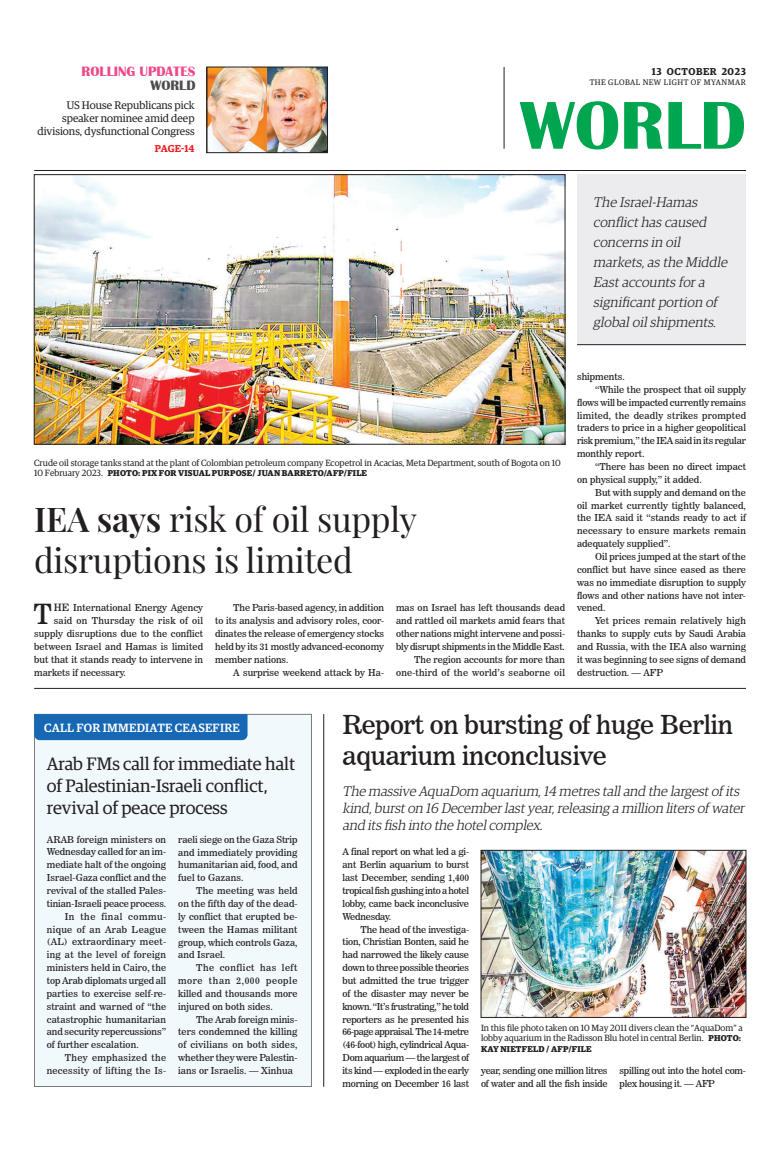
<style>
.page{position:relative;width:773px;height:1152px;background:#fff}
.page>*{position:absolute;margin:0;border:0;box-sizing:border-box;transform-origin:0 0}
.t1{font:700 70px "Britannic";color:#00a54f}
._2_Clm_Head{font:34px/40.8px "Playfair Display";letter-spacing:-.01em;color:#231f20}
._1st_Drop{font:27.6px "News 706 BT Roman C";color:#231f20}
._2_Clm_Head-2{font:26px/31.2px "News 706 BT Roman C";letter-spacing:-.01em;color:#231f20}
.t2{font:18px/21.6px "Guardian Egyp";color:#231f20}
.t3{font:italic 300 14px/20px "Guardian Egyp";color:#231f20}
.t4{font:700 14px "Britannic";color:#ef488a}
.t5{font:700 14px "Britannic";color:#4b4c4d}
.t6{font:500 12px "Guardian Egyp";letter-spacing:.02em;color:#fff}
.t7{font:11px/13.2px "Guardian Egyp";color:#231f20;text-align:right}
.t8{font:600 10px "Guardian Egyp";letter-spacing:.06em;color:#231f20}
.Spill_Style{font:600 10px "Guardian Egyp";letter-spacing:-.005em;color:#ee1d23}
._2nd_Body{font:9.5px/12.9px "News 706 BT Roman C";color:#231f20;text-align:justify}
.Normal_Para{font:9.5px/12.9px "News 706 BT Roman C";letter-spacing:-.02em;color:#231f20;text-align:justify}
._1st_Drop-2{font:9.5px "News 706 BT Roman C";letter-spacing:.01em;color:#231f20}
._2nd_Body-2{font:9.5px/12.9px "News 706 BT Roman C";letter-spacing:-.02em;color:#231f20}
._2nd_Body-3{font:9.5px/12.9px "News 706 BT Roman C";letter-spacing:.025em;color:#231f20;text-align:right}
.t9{font:9px/10.8px "Guardian Egyp";color:#231f20}
.t10{font:700 8.5px "Guardian Egyp";letter-spacing:.02em;color:#231f20}
.t11{font:8px "Guardian Egyp";letter-spacing:.06em;color:#231f20}
.s1{font-weight:400;font-size:9px}
.s2{font-weight:600}
.s3{font-size:10px}
.s4{font-weight:700;font-size:8.5px}
</style>
<div class="page">
<hr style="left:34px;top:170px;width:712px;height:1px;background:#231f20">
<hr style="left:504px;top:67px;width:1px;height:82px;background:#231f20">
<div style="left:577px;top:174px;width:169px;height:171px;background:#ececee"></div>
<hr style="left:577px;top:344px;width:169px;height:1px;background:#231f20">
<img style="left:209px;top:69px;width:116px;height:82px">
<div style="left:207px;top:67px;width:120px;height:86px;border:1px solid #231f20"></div>
<img style="left:36px;top:177px;width:527px;height:265px">
<hr style="left:34px;top:688px;width:712px;height:1px;background:#231f20">
<img style="left:483px;top:852px;width:261px;height:164px">
<div style="left:481px;top:850px;width:265px;height:168px;border:1px solid #231f20"></div>
<div style="left:34px;top:714px;width:278px;height:373px;background:#f1f9fd"></div>
<div style="left:34px;top:714px;width:213px;height:26px;background:#1768b4"></div>
<hr style="left:323px;top:714px;width:1px;height:373px;background:#231f20">
<p class="t4" style="left:82px;top:64px;width:115px">ROLLING UPDATES</p>
<p class="t5" style="left:150px;top:78px;width:47px">WORLD</p>
<p class="t7" style="left:37px;top:98px;width:159px">US House Republicans pick speaker nominee amid deep divisions, dysfunctional Congress</p>
<p class="Spill_Style" style="left:155px;top:141px;width:41px">PAGE-14</p>
<p class="t8" style="left:652px;top:64px;width:95px">13 OCTOBER 2023</p>
<p class="t11" style="left:589px;top:76px;width:158px">THE GLOBAL NEW LIGHT OF MYANMAR</p>
<h1 class="t1" style="left:520px;top:86px;width:227px">WORLD</h1>
<p class="t3" style="left:593px;top:192px;width:138px">The Israel-Hamas conflicthas caused concerns in oil markets,as the Middle<br>Eastaccounts fora significantportion of globaloilshipments.</p>
<p class="t9" style="left:34px;top:457px;width:528px">Crude oil storage tanks stand at the plant of Colombian petroleum company Ecopetrol in Acacias, Meta Department, south of Bogota on 10</p>
<p class="t10" style="left:34px;top:467px;width:334px"><span class="s1">10 February 2023.</span> PHOTO: PIX FOR VISUAL PURPOSE/ JUAN BARRETO/AFP/FILE</p>
<p class="_2_Clm_Head" style="left:34px;top:496px;width:384px"><span class="s2">IEA says</span> risk of oil supply disruptions is limited</p>
<p class="_1st_Drop" style="left:34px;top:598px;width:20px">T</p>
<p class="_1st_Drop-2" style="left:54px;top:602px;width:151px"><span class="s3">HE</span> International Energy Agency</p>
<p class="_2nd_Body" style="left:215px;top:601px;width:170px;text-indent:18px">The Paris-based agency, in addition to its analysis and advisory roles, coor&shy;dinates the release of emergency stocks held by its 31 mostly advanced-economy member nations.</p>
<p class="_2nd_Body" style="left:233px;top:666px;width:152px">A surprise weekend attack by Ha-</p>
<p class="_2nd_Body" style="left:396px;top:601px;width:170px">mas on Israel has left thousands dead and rattled oil markets amid fears that other nations might intervene and possi&shy;bly disrupt shipments in the Middle East.</p>
<p class="_2nd_Body" style="left:396px;top:653px;width:170px;text-align:right">The region accounts for more than one-third of the world’s seaborne oil</p>
<p class="_1st_Drop-2" style="left:54px;top:615px;width:151px">said on Thursday the risk of oil</p>
<p class="_1st_Drop-2" style="left:34px;top:628px;width:170px">supply disruptions due to the conflict</p>
<p class="_1st_Drop-2" style="left:34px;top:641px;width:170px">between Israel and Hamas is limited</p>
<p class="_1st_Drop-2" style="left:34px;top:654px;width:170px">but that it stands ready to intervene in</p>
<p class="_1st_Drop-2" style="left:34px;top:666px;width:93px">markets if necessary.</p>
<p class="_2nd_Body" style="left:577px;top:370px;width:49px">shipments.</p>
<p class="_2nd_Body" style="left:577px;top:383px;width:170px;text-indent:18px">“While the prospect that oil supply flows will be impacted currently remains limited, the deadly strikes prompted traders to price in a higher geopolitical risk premium,” the IEA said in its regular monthly report.</p>
<p class="_2nd_Body" style="left:577px;top:460px;width:170px;text-indent:18px">“There has been no direct impact on physical supply,” it added.</p>
<p class="_2nd_Body" style="left:577px;top:486px;width:170px;text-indent:18px">But with supply and demand on the oil market currently tightly balanced, the IEA said it “stands ready to act if necessary to ensure markets remain adequately supplied”.</p>
<p class="_2nd_Body" style="left:577px;top:550px;width:170px;text-indent:18px">Oil prices jumped at the start of the conflict but have since eased as there was no immediate disruption to supply flows and other nations have not inter&shy;vened.</p>
<p class="_2nd_Body" style="left:577px;top:614px;width:170px;text-indent:18px">Yet prices remain relatively high thanks to supply cuts by Saudi Arabia and Russia, with the IEA also warning it was beginning to see signs of demand destruction. — AFP</p>
<p class="t6" style="left:44px;top:719px;width:197px">CALL FOR IMMEDIATE CEASEFIRE</p>
<p class="t2" style="left:47px;top:752px;width:250px">Arab FMs call for immediate halt of Palestinian-Israeli conflict, revival of peace process</p>
<p class="Normal_Para" style="left:47px;top:833px;width:121px">ARAB foreign ministers on Wednesday called for an im&shy;mediate halt of the ongoing Israel-Gaza conflict and the revival of the stalled Pales&shy;tinian-Israeli peace process.</p>
<p class="_2nd_Body" style="left:47px;top:910px;width:121px;text-indent:18px">In the final commu&shy;nique of an Arab League (AL) extraordinary meet&shy;ing at the level of foreign ministers held in Cairo, the top Arab diplomats urged all parties to exercise self-re&shy;straint and warned of “the catastrophic humanitarian and security repercussions” of further escalation.</p>
<p class="_2nd_Body-3" style="left:47px;top:1051px;width:121px">They emphasized the necessity of lifting the Is-</p>
<p class="_2nd_Body" style="left:178px;top:833px;width:121px">raeli siege on the Gaza Strip and immediately providing humanitarian aid, food, and fuel to Gazans.</p>
<p class="_2nd_Body" style="left:178px;top:884px;width:121px;text-indent:18px">The meeting was held on the fifth day of the dead&shy;ly conflict that erupted be&shy;tween the Hamas militant group, which controls Gaza, and Israel.</p>
<p class="_2nd_Body" style="left:178px;top:961px;width:121px;text-indent:18px">The conflict has left more than 2,000 people killed and thousands more injured on both sides.</p>
<p class="_2nd_Body" style="left:178px;top:1013px;width:121px;text-indent:18px">The Arab foreign minis&shy;ters condemned the killing of civilians on both sides, whether they were Palestin&shy;ians or Israelis. — Xinhua</p>
<p class="_2_Clm_Head-2" style="left:342px;top:709px;width:392px">Report on bursting of huge Berlin aquarium inconclusive</p>
<p class="t3" style="left:342px;top:782px;width:406px;line-height:16.8px">The massive AquaDom aquarium,14 metres talland the largestof its kind,burston 16 Decemberlastyear,releasing a million liters of water and its fish into the hotelcomplex.</p>
<p class="Normal_Para" style="left:342px;top:846px;width:128px">A final report on what led a gi&shy;ant Berlin aquarium to burst last December, sending 1,400 tropical fish gushing into a hotel lobby, came back inconclusive Wednesday.</p>
<p class="_2nd_Body" style="left:342px;top:923px;width:128px;text-indent:18px">The head of the investiga&shy;tion, Christian Bonten, said he had narrowed the likely cause down to three possible theories but admitted the true trigger of the disaster may never be known. “It’s frustrating,” he told reporters as he presented his 66-page appraisal. The 14-metre (46-foot) high, cylindrical Aqua-Dom aquarium — the largest of its kind — exploded in the early morning on December 16 last</p>
<p class="t9" style="left:481px;top:1022px;width:263px">In this file photo taken on 10 May 2011 divers clean the “AquaDom” a lobby aquarium in the Radisson Blu hotel in central Berlin. <span class="s4">PHOTO:</span></p>
<p class="t10" style="left:481px;top:1042px;width:112px">KAY NIETFELD / AFP/FILE</p>
<p class="_2nd_Body-2" style="left:481px;top:1064px;width:128px">year, sending one million litres of water and all the fish inside</p>
<p class="_2nd_Body-2" style="left:619px;top:1064px;width:128px">spilling out into the hotel com&shy;plex housing it. — AFP</p>
</div>
